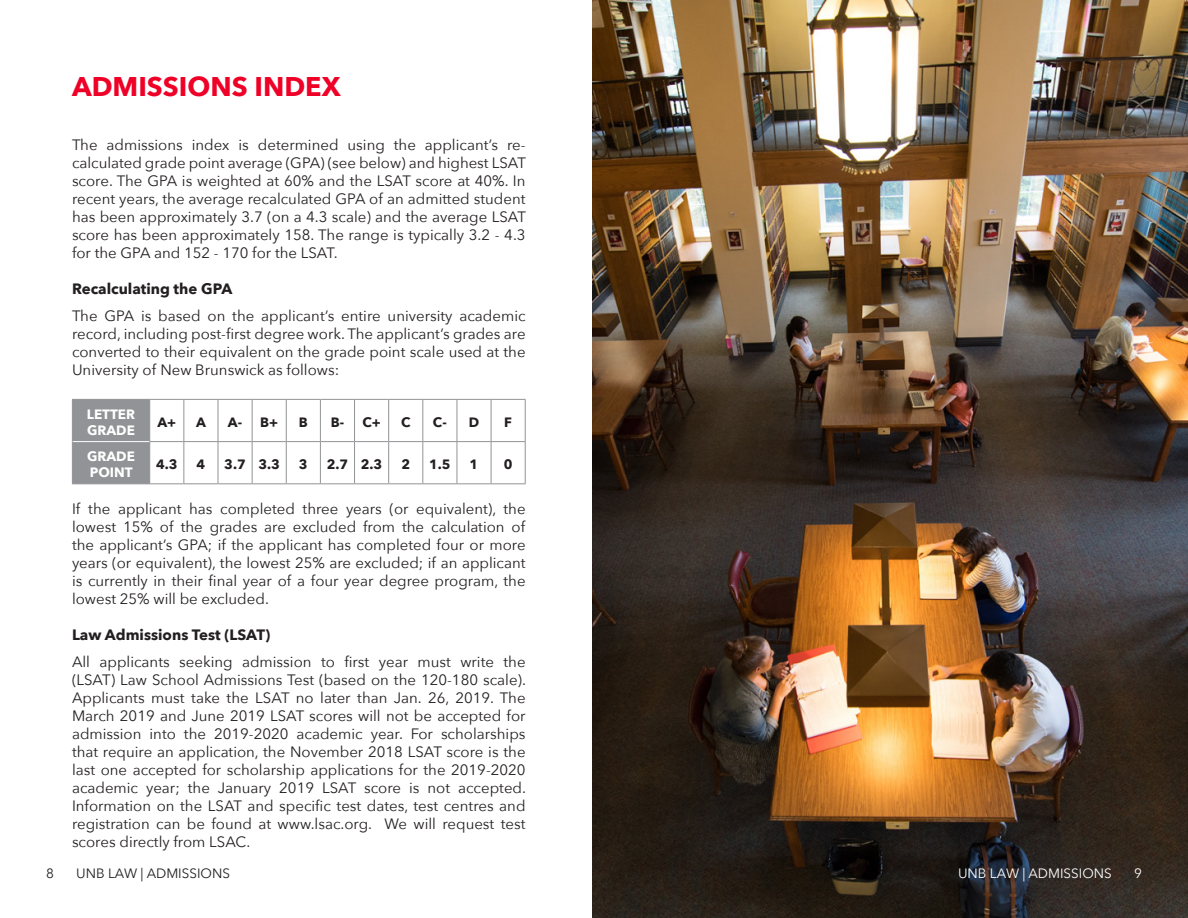
<style>
.page{position:relative;width:1188px;height:918px;background:#fff}
.page>*{position:absolute;margin:0;border:0;box-sizing:border-box;transform-origin:0 0}
.t1{font:700 27px "Avenir Next";color:#ef0027}
.t2{font:15px/18px "Avenir Next";color:#231f20;text-align:justify}
.t3{font:700 15px "Avenir Next";color:#231f20}
.t4{font:700 13.5px "Avenir Next";color:#231f20}
.t5{font:700 13.5px/16.2px "Avenir Next";color:#fff}
.t6{font:13.5px "Avenir Next";color:#231f20}
.t7{font:13.5px "Avenir Next";color:#fff}
</style>
<div class="page">
<img style="left:592px;top:0;width:596px;height:918px">
<div style="left:73px;top:400px;width:76px;height:83px;background:#919396"></div>
<hr style="left:150px;top:399px;width:34px;height:1px;background:#919396">
<hr style="left:184px;top:399px;width:34px;height:1px;background:#919396">
<hr style="left:183px;top:400px;width:1px;height:41px;background:#919396">
<hr style="left:218px;top:399px;width:34px;height:1px;background:#919396">
<hr style="left:218px;top:400px;width:1px;height:41px;background:#919396">
<hr style="left:252px;top:399px;width:34px;height:1px;background:#919396">
<hr style="left:252px;top:400px;width:1px;height:41px;background:#919396">
<hr style="left:286px;top:399px;width:34px;height:1px;background:#919396">
<hr style="left:286px;top:400px;width:1px;height:41px;background:#919396">
<hr style="left:320px;top:399px;width:35px;height:1px;background:#919396">
<hr style="left:320px;top:400px;width:1px;height:41px;background:#919396">
<hr style="left:355px;top:399px;width:34px;height:1px;background:#919396">
<hr style="left:354px;top:400px;width:1px;height:41px;background:#919396">
<hr style="left:389px;top:399px;width:34px;height:1px;background:#919396">
<hr style="left:388px;top:400px;width:1px;height:41px;background:#919396">
<hr style="left:423px;top:399px;width:34px;height:1px;background:#919396">
<hr style="left:422px;top:400px;width:1px;height:41px;background:#919396">
<hr style="left:457px;top:399px;width:34px;height:1px;background:#919396">
<hr style="left:457px;top:400px;width:1px;height:41px;background:#919396">
<hr style="left:491px;top:399px;width:35px;height:1px;background:#919396">
<hr style="left:491px;top:400px;width:1px;height:41px;background:#919396">
<hr style="left:525px;top:400px;width:1px;height:41px;background:#919396">
<hr style="left:149px;top:441px;width:35px;height:1px;background:#919396">
<hr style="left:184px;top:441px;width:34px;height:1px;background:#919396">
<hr style="left:183px;top:442px;width:1px;height:41px;background:#919396">
<hr style="left:218px;top:441px;width:34px;height:1px;background:#919396">
<hr style="left:218px;top:442px;width:1px;height:41px;background:#919396">
<hr style="left:252px;top:441px;width:34px;height:1px;background:#919396">
<hr style="left:252px;top:442px;width:1px;height:41px;background:#919396">
<hr style="left:286px;top:441px;width:34px;height:1px;background:#919396">
<hr style="left:286px;top:442px;width:1px;height:41px;background:#919396">
<hr style="left:320px;top:441px;width:35px;height:1px;background:#919396">
<hr style="left:320px;top:442px;width:1px;height:41px;background:#919396">
<hr style="left:355px;top:441px;width:34px;height:1px;background:#919396">
<hr style="left:354px;top:442px;width:1px;height:41px;background:#919396">
<hr style="left:389px;top:441px;width:34px;height:1px;background:#919396">
<hr style="left:388px;top:442px;width:1px;height:41px;background:#919396">
<hr style="left:423px;top:441px;width:34px;height:1px;background:#919396">
<hr style="left:422px;top:442px;width:1px;height:41px;background:#919396">
<hr style="left:457px;top:441px;width:34px;height:1px;background:#919396">
<hr style="left:457px;top:442px;width:1px;height:41px;background:#919396">
<hr style="left:491px;top:441px;width:35px;height:1px;background:#919396">
<hr style="left:491px;top:442px;width:1px;height:41px;background:#919396">
<hr style="left:525px;top:442px;width:1px;height:41px;background:#919396">
<hr style="left:150px;top:483px;width:34px;height:1px;background:#919396">
<hr style="left:184px;top:483px;width:34px;height:1px;background:#919396">
<hr style="left:218px;top:483px;width:34px;height:1px;background:#919396">
<hr style="left:252px;top:483px;width:34px;height:1px;background:#919396">
<hr style="left:286px;top:483px;width:34px;height:1px;background:#919396">
<hr style="left:320px;top:483px;width:35px;height:1px;background:#919396">
<hr style="left:355px;top:483px;width:34px;height:1px;background:#919396">
<hr style="left:389px;top:483px;width:34px;height:1px;background:#919396">
<hr style="left:423px;top:483px;width:34px;height:1px;background:#919396">
<hr style="left:457px;top:483px;width:34px;height:1px;background:#919396">
<hr style="left:491px;top:483px;width:35px;height:1px;background:#919396">
<hr style="left:72px;top:399px;width:78px;height:1px;background:#919396">
<hr style="left:72px;top:400px;width:1px;height:42px;background:#919396">
<hr style="left:149px;top:400px;width:1px;height:41px;background:#919396">
<hr style="left:72px;top:442px;width:1px;height:41px;background:#919396">
<hr style="left:149px;top:442px;width:1px;height:41px;background:#919396">
<hr style="left:72px;top:483px;width:78px;height:1px;background:#919396">
<hr style="left:73px;top:441px;width:76px;height:1px;background:#fff">
<p class="t1" style="left:72px;top:70px;width:270px">ADMISSIONS INDEX</p>
<p class="t2" style="left:72px;top:136px;width:455px">The admissions index is determined using the applicant’s re&shy;calculated grade point average (GPA) (see below) and highest LSAT score. The GPA is weighted at 60% and the LSAT score at 40%. In recent years, the average recalculated GPA of an admitted student has been approximately 3.7 (on a 4.3 scale) and the average LSAT score has been approximately 158. The range is typically 3.2 - 4.3 for the GPA and 152 - 170 for the LSAT.</p>
<p class="t3" style="left:72px;top:280px;width:162px">Recalculating the GPA</p>
<p class="t2" style="left:72px;top:307px;width:455px">The GPA is based on the applicant’s entire university academic record, including post-first degree work. The applicant’s grades are converted to their equivalent on the grade point scale used at the University of New Brunswick as follows:</p>
<p class="t5" style="left:87px;top:406px;width:50px">LETTER<br>GRADE</p>
<p class="t4" style="left:157px;top:414px;width:20px">A+</p>
<p class="t4" style="left:196px;top:414px;width:11px">A</p>
<p class="t4" style="left:228px;top:414px;width:16px">A-</p>
<p class="t4" style="left:260px;top:414px;width:19px">B+</p>
<p class="t4" style="left:299px;top:414px;width:10px">B</p>
<p class="t4" style="left:331px;top:414px;width:15px">B-</p>
<p class="t4" style="left:362px;top:414px;width:20px">C+</p>
<p class="t4" style="left:401px;top:414px;width:11px">C</p>
<p class="t4" style="left:433px;top:414px;width:15px">C-</p>
<p class="t4" style="left:469px;top:414px;width:12px">D</p>
<p class="t4" style="left:504px;top:414px;width:9px">F</p>
<p class="t5" style="left:87px;top:448px;width:49px">GRADE<br>POINT</p>
<p class="t4" style="left:156px;top:456px;width:23px">4.3</p>
<p class="t4" style="left:197px;top:456px;width:10px">4</p>
<p class="t4" style="left:224px;top:456px;width:23px">3.7</p>
<p class="t4" style="left:258px;top:456px;width:23px">3.3</p>
<p class="t4" style="left:299px;top:456px;width:10px">3</p>
<p class="t4" style="left:327px;top:456px;width:23px">2.7</p>
<p class="t4" style="left:361px;top:456px;width:23px">2.3</p>
<p class="t4" style="left:401px;top:456px;width:10px">2</p>
<p class="t4" style="left:429px;top:456px;width:23px">1.5</p>
<p class="t4" style="left:470px;top:456px;width:10px">1</p>
<p class="t4" style="left:504px;top:456px;width:10px">0</p>
<p class="t2" style="left:72px;top:500px;width:455px">If the applicant has completed three years (or equivalent), the lowest 15% of the grades are excluded from the calculation of the applicant’s GPA; if the applicant has completed four or more years (or equivalent), the lowest 25% are excluded; if an applicant is currently in their final year of a four year degree program, the lowest 25% will be excluded.</p>
<p class="t3" style="left:72px;top:626px;width:200px">Law Admissions Test (LSAT)</p>
<p class="t2" style="left:72px;top:653px;width:456px">All applicants seeking admission to first year must write the (LSAT) Law School Admissions Test (based on the 120-180 scale).<br>Applicants must take the LSAT no later than Jan. 26, 2019. The March 2019 and June 2019 LSAT scores will not be accepted for admission into the 2019-2020 academic year. For scholarships that require an application, the November 2018 LSAT score is the last one accepted for scholarship applications for the 2019-2020 academic year; the January 2019 LSAT score is not accepted.<br>Information on the LSAT and specific test dates, test centres and registration can be found at www.lsac.org. We will request test scores directly from LSAC.</p>
<p class="t6" style="left:46px;top:865px;width:9px">8</p>
<p class="t6" style="left:76px;top:865px;width:155px">UNB LAW | ADMISSIONS</p>
<p class="t7" style="left:958px;top:865px;width:155px">UNB LAW | ADMISSIONS</p>
<p class="t7" style="left:1134px;top:865px;width:9px">9</p>
</div>
